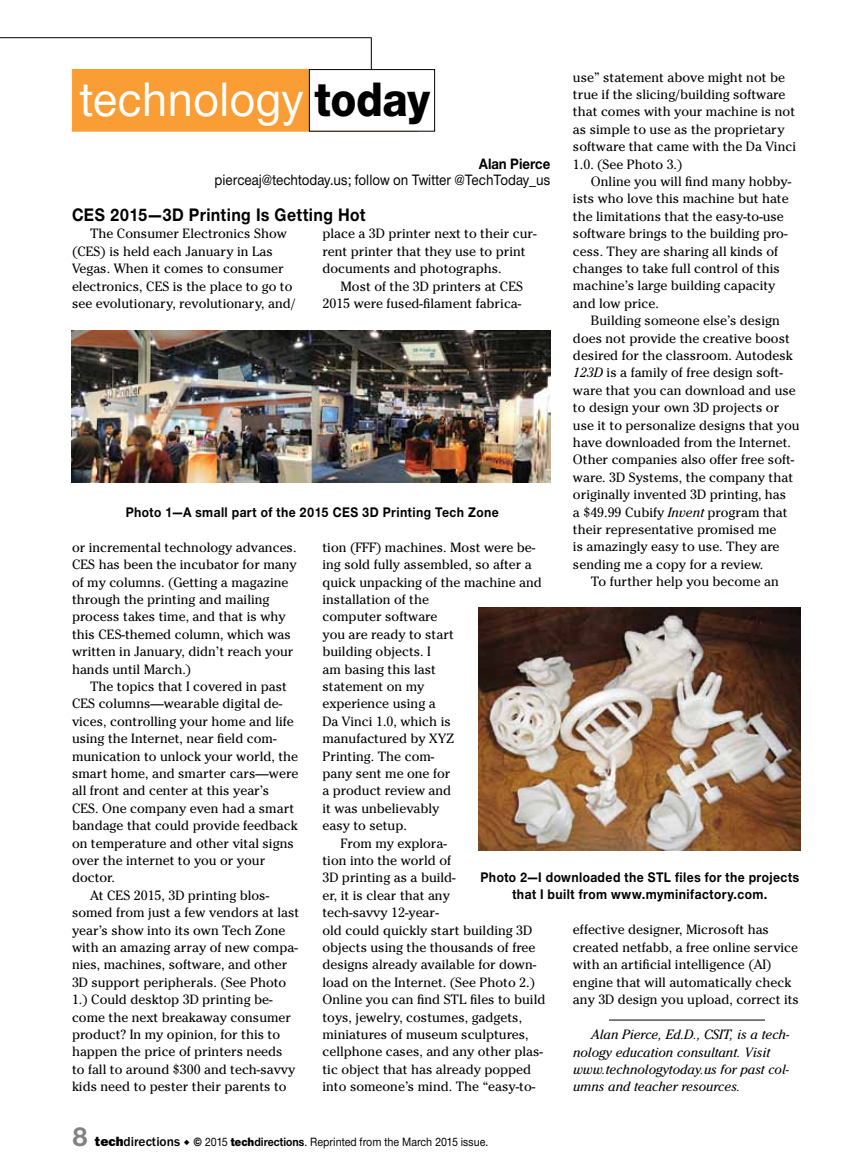
<style>
.page{position:relative;width:864px;height:1175px;background:#fff}
.page>*{position:absolute;margin:0;border:0;box-sizing:border-box;transform-origin:0 0}
.t1{font:500 50.1px "Nimbus San Nov T";color:#fff;scale:.95 1}
.t2{font:700 18.75px "Nimbus San Nov T";letter-spacing:.025em;color:#000;scale:.9 1}
.t3{font:500 15.6px "Nimbus San Nov T";color:#000;scale:.9 1}
.t4{font:700 15.6px "Nimbus San Nov T";color:#000;scale:.9 1}
.t5{font:700 14.4px/17.4px "Nimbus San Nov T";letter-spacing:.03em;color:#000;text-align:center;scale:.9 1}
.t6{font:13.35px/17.4px "Cheltenham";color:#000}
.t7{font:italic 13.35px/17.4px "Cheltenham";color:#000}
.t8{font:500 12.45px "Nimbus San Nov T";color:#000;scale:.9 1}
.s1{font-style:italic}
.s2{font-family:"Nimbus San Nov T Heav";font-weight:400;color:#000}
.s3{font-weight:700;font-size:28.35px;color:#808285}
.s4{font-family:"Franklin Gothic";font-weight:800;font-size:13.5px}
.s5{font-family:"Franklin Gothic";font-size:13.5px}
.s6{font-family:"Nimbus San Nov T Heav";font-weight:400}
.s7{font-family:"Nimbus San Nov T Blac";font-weight:400}
.s8{font-weight:700}
</style>
<div class="page">
<hr style="left:609px;top:1019px;width:156px;height:1px;background:#000">
<hr style="left:371px;top:37px;width:1px;height:43px;background:#000">
<hr style="left:0;top:37px;width:371px;height:1px;background:#000">
<div style="left:72px;top:69px;width:346px;height:62px;background:#f99d34"></div>
<div style="left:309px;top:70px;width:126px;height:61px;background:#fff"></div>
<div style="left:309px;top:69px;width:126px;height:63px;border:1px solid #000"></div>
<img style="left:479px;top:607px;width:322px;height:243px">
<img style="left:72px;top:331px;width:479px;height:151px">
<p class="t6" style="left:573px;top:68px;width:225px">use” statement above might not be true if the slicing/building software that comes with your machine is not as simple to use as the proprietary software that came with the Da Vinci<br>1.0. (See Photo 3.)</p>
<p class="t6" style="left:573px;top:173px;width:220px;text-indent:18px">Online you will find many hobby&shy;ists who love this machine but hate the limitations that the easy-to-use software brings to the building pro&shy;cess. They are sharing all kinds of changes to take full control of this machine’s large building capacity and low price.</p>
<p class="t6" style="left:591px;top:312px;width:190px">Building someone else’s design</p>
<p class="t6" style="left:573px;top:329px;width:218px">does not provide the creative boost</p>
<p class="t6" style="left:573px;top:347px;width:221px">desired for the classroom. Autodesk</p>
<p class="t6" style="left:573px;top:364px;width:211px"><span class="s1">123D</span> is a family of free design soft-</p>
<p class="t6" style="left:573px;top:381px;width:224px">ware that you can download and use</p>
<p class="t6" style="left:573px;top:399px;width:208px">to design your own 3D projects or</p>
<p class="t6" style="left:573px;top:416px;width:228px">use it to personalize designs that you</p>
<p class="t6" style="left:573px;top:434px;width:220px">have downloaded from the Internet.</p>
<p class="t6" style="left:573px;top:451px;width:223px">Other companies also offer free soft-</p>
<p class="t6" style="left:573px;top:468px;width:222px">ware. 3D Systems, the company that</p>
<p class="t6" style="left:573px;top:486px;width:215px">originally invented 3D printing, has</p>
<p class="t6" style="left:573px;top:503px;width:216px">a $49.99 Cubify <span class="s1">Invent</span> program that</p>
<p class="t6" style="left:573px;top:521px;width:205px">their representative promised me</p>
<p class="t6" style="left:573px;top:538px;width:208px">is amazingly easy to use. They are</p>
<p class="t6" style="left:573px;top:555px;width:192px">sending me a copy for a review.</p>
<p class="t6" style="left:591px;top:573px;width:189px">To further help you become an</p>
<h1 class="t1" style="left:80px;top:70px;width:370px">technology <span class="s2">today</span></h1>
<p class="t4" style="left:479px;top:154px;width:81px">Alan Pierce</p>
<p class="t3" style="left:215px;top:171px;width:375px">pierceaj@techtoday.us; follow on Twitter @TechToday_us</p>
<h2 class="t2" style="left:72px;top:204px;width:328px">CES 2015—3D Printing Is Getting Hot</h2>
<p class="t6" style="left:322px;top:225px;width:216px">place a 3D printer next to their cur&shy;rent printer that they use to print documents and photographs.</p>
<p class="t6" style="left:322px;top:277px;width:202px;text-align:right">Most of the 3D printers at CES<br>2015 were fused-filament fabrica-</p>
<p class="t6" style="left:72px;top:225px;width:225px;text-indent:18px">The Consumer Electronics Show (CES) is held each January in Las Vegas. When it comes to consumer electronics, CES is the place to go to see evolutionary, revolutionary, and/</p>
<p class="t5" style="left:126px;top:503px;width:416px">Photo 1—A small part of the 2015 CES 3D Printing Tech Zone</p>
<p class="t6" style="left:322px;top:538px;width:214px">tion (FFF) machines. Most were be-</p>
<p class="t6" style="left:322px;top:556px;width:211px">ing sold fully assembled, so after a</p>
<p class="t6" style="left:322px;top:573px;width:221px">quick unpacking of the machine and</p>
<p class="t6" style="left:322px;top:590px;width:108px">installation of the</p>
<p class="t6" style="left:322px;top:608px;width:117px">computer software</p>
<p class="t6" style="left:322px;top:625px;width:133px">you are ready to start</p>
<p class="t6" style="left:322px;top:643px;width:110px">building objects. I</p>
<p class="t6" style="left:322px;top:660px;width:115px">am basing this last</p>
<p class="t6" style="left:322px;top:677px;width:103px">statement on my</p>
<p class="t6" style="left:322px;top:695px;width:115px">experience using a</p>
<p class="t6" style="left:322px;top:712px;width:130px">Da Vinci 1.0, which is</p>
<p class="t6" style="left:322px;top:730px;width:133px">manufactured by XYZ</p>
<p class="t6" style="left:322px;top:747px;width:113px">Printing. The com-</p>
<p class="t6" style="left:322px;top:764px;width:129px">pany sent me one for</p>
<p class="t6" style="left:322px;top:782px;width:130px">a product review and</p>
<p class="t6" style="left:322px;top:799px;width:118px">it was unbelievably</p>
<p class="t6" style="left:322px;top:817px;width:86px">easy to setup.</p>
<p class="t6" style="left:340px;top:834px;width:108px">From my explora-</p>
<p class="t6" style="left:322px;top:851px;width:130px">tion into the world of</p>
<p class="t6" style="left:322px;top:869px;width:135px">3D printing as a build-</p>
<p class="t6" style="left:322px;top:886px;width:129px">er, it is clear that any</p>
<p class="t6" style="left:322px;top:904px;width:118px">tech-savvy 12-year-</p>
<p class="t6" style="left:322px;top:921px;width:211px">old could quickly start building 3D</p>
<p class="t6" style="left:322px;top:938px;width:215px">objects using the thousands of free</p>
<p class="t6" style="left:322px;top:956px;width:215px">designs already available for down-</p>
<p class="t6" style="left:322px;top:973px;width:214px">load on the Internet. (See Photo 2.)</p>
<p class="t6" style="left:322px;top:991px;width:224px">Online you can find STL files to build</p>
<p class="t6" style="left:322px;top:1008px;width:201px">toys, jewelry, costumes, gadgets,</p>
<p class="t6" style="left:322px;top:1025px;width:208px">miniatures of museum sculptures,</p>
<p class="t6" style="left:322px;top:1043px;width:222px">cellphone cases, and any other plas-</p>
<p class="t6" style="left:322px;top:1060px;width:210px">tic object that has already popped</p>
<p class="t6" style="left:322px;top:1078px;width:214px">into someone’s mind. The “easy-to-</p>
<p class="t6" style="left:72px;top:538px;width:226px">or incremental technology advances.<br>CES has been the incubator for many of my columns. (Getting a magazine through the printing and mailing process takes time, and that is why this CES-themed column, which was written in January, didn’t reach your hands until March.)</p>
<p class="t6" style="left:90px;top:677px;width:198px">The topics that I covered in past</p>
<p class="t6" style="left:72px;top:695px;width:212px">CES columns—wearable digital de-</p>
<p class="t6" style="left:72px;top:712px;width:223px">vices, controlling your home and life</p>
<p class="t6" style="left:72px;top:730px;width:206px">using the Internet, near field com-</p>
<p class="t6" style="left:72px;top:747px;width:228px">munication to unlock your world, the</p>
<p class="t6" style="left:72px;top:764px;width:228px">smart home, and smarter cars—were</p>
<p class="t6" style="left:72px;top:782px;width:199px">all front and center at this year’s</p>
<p class="t6" style="left:72px;top:799px;width:224px">CES. One company even had a smart</p>
<p class="t6" style="left:72px;top:817px;width:227px">bandage that could provide feedback</p>
<p class="t6" style="left:72px;top:834px;width:223px">on temperature and other vital signs</p>
<p class="t6" style="left:72px;top:851px;width:195px">over the internet to you or your</p>
<p class="t6" style="left:72px;top:869px;width:44px">doctor.</p>
<p class="t6" style="left:90px;top:886px;width:181px">At CES 2015, 3D printing blos-</p>
<p class="t6" style="left:72px;top:904px;width:229px">somed from just a few vendors at last</p>
<p class="t6" style="left:72px;top:921px;width:215px">year’s show into its own Tech Zone</p>
<p class="t6" style="left:72px;top:938px;width:227px">with an amazing array of new compa-</p>
<p class="t6" style="left:72px;top:956px;width:217px">nies, machines, software, and other</p>
<p class="t6" style="left:72px;top:973px;width:216px">3D support peripherals. (See Photo</p>
<p class="t6" style="left:72px;top:991px;width:202px">1.) Could desktop 3D printing be-</p>
<p class="t6" style="left:72px;top:1008px;width:221px">come the next breakaway consumer</p>
<p class="t6" style="left:72px;top:1025px;width:210px">product? In my opinion, for this to</p>
<p class="t6" style="left:72px;top:1043px;width:212px">happen the price of printers needs</p>
<p class="t6" style="left:72px;top:1060px;width:225px">to fall to around $300 and tech-savvy</p>
<p class="t6" style="left:72px;top:1078px;width:216px">kids need to pester their parents to</p>
<p class="t5" style="left:481px;top:868px;width:356px">Photo 2—I downloaded the STL files for the projects that I built from www.myminifactory.com.</p>
<p class="t6" style="left:573px;top:921px;width:228px">effective designer, Microsoft has created netfabb, a free online service with an artificial intelligence (AI) engine that will automatically check any 3D design you upload, correct its</p>
<p class="t7" style="left:573px;top:1025px;width:218px;text-indent:18px">Alan Pierce, Ed.D., CSIT, is a tech&shy;nology education consultant. Visit www.technologytoday.us for past col&shy;umns and teacher resources.</p>
<p class="t8" style="left:72px;top:1134px;width:464px"><span class="s3">8</span> <span class="s4">tech</span><span class="s5">directions</span> ◆ <span class="s6">©</span> 2015 <span class="s7">tech</span><span class="s8">directions</span>. Reprinted from the March 2015 issue.</p>
</div>
